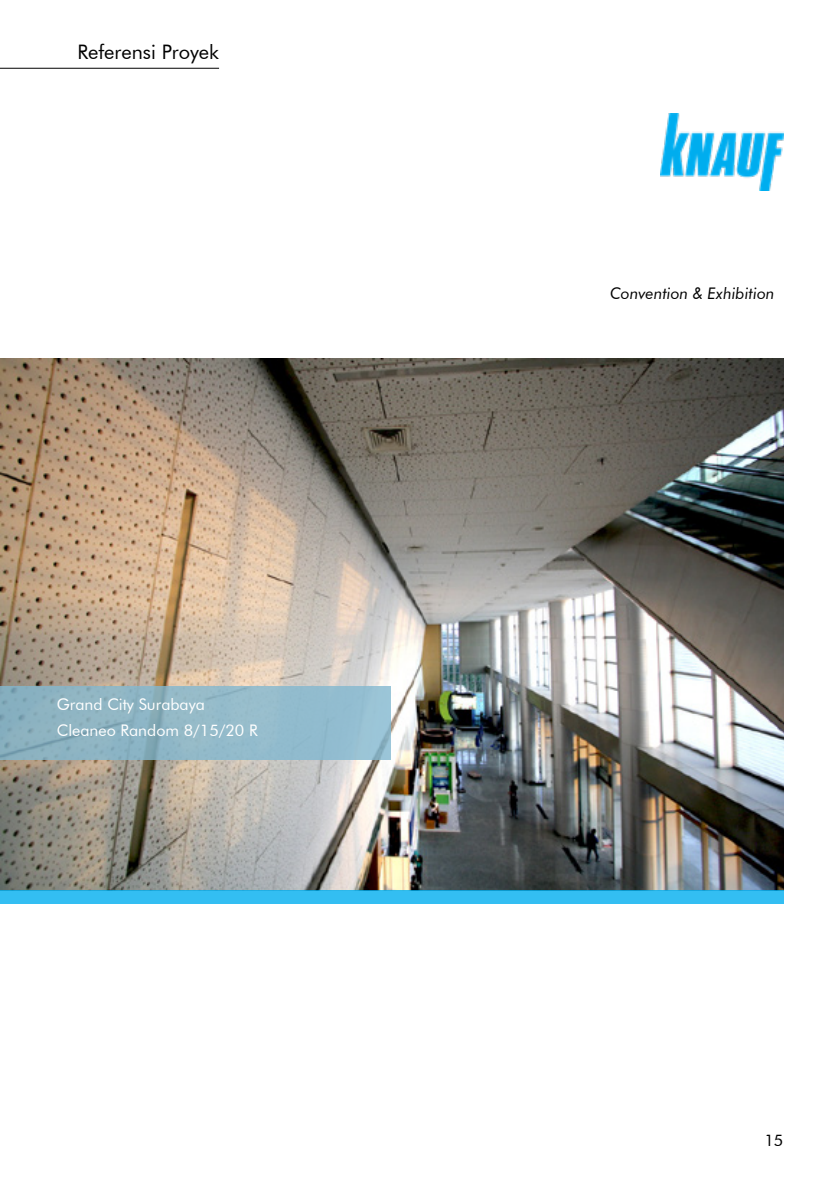
<style>
.page{position:relative;width:840px;height:1191px;background:#fff}
.page>*{position:absolute;margin:0;border:0;box-sizing:border-box;transform-origin:0 0}
.t1{font:20px "Futura BT";color:#000}
.t2{font:16px/25.6px "Futura BT";color:#fff}
.t3{font:italic 16px "Futura BT";color:#000}
.t4{font:16px "Futura BT";color:#000}
</style>
<div class="page">
<hr style="left:0;top:68px;width:219px;height:1px;background:#000">
<img style="left:0;top:359px;width:783px;height:531px">
<div style="left:0;top:890px;width:782px;height:14px;background:#33bef2"></div>
<img style="left:660px;top:113px;width:122px;height:78px">
<svg style="left:0;top:686px;width:390px;height:74px;background:#8fb7c7"></svg>
<p class="t1" style="left:77px;top:39px;width:143px">Referensi Proyek</p>
<p class="t2" style="left:57px;top:691px;width:202px">Grand City Surabaya<br>Cleaneo Random 8/15/20 R</p>
<p class="t3" style="left:609px;top:283px;width:166px">Convention &amp; Exhibition</p>
<p class="t4" style="left:763px;top:1131px;width:20px">15</p>
</div>
